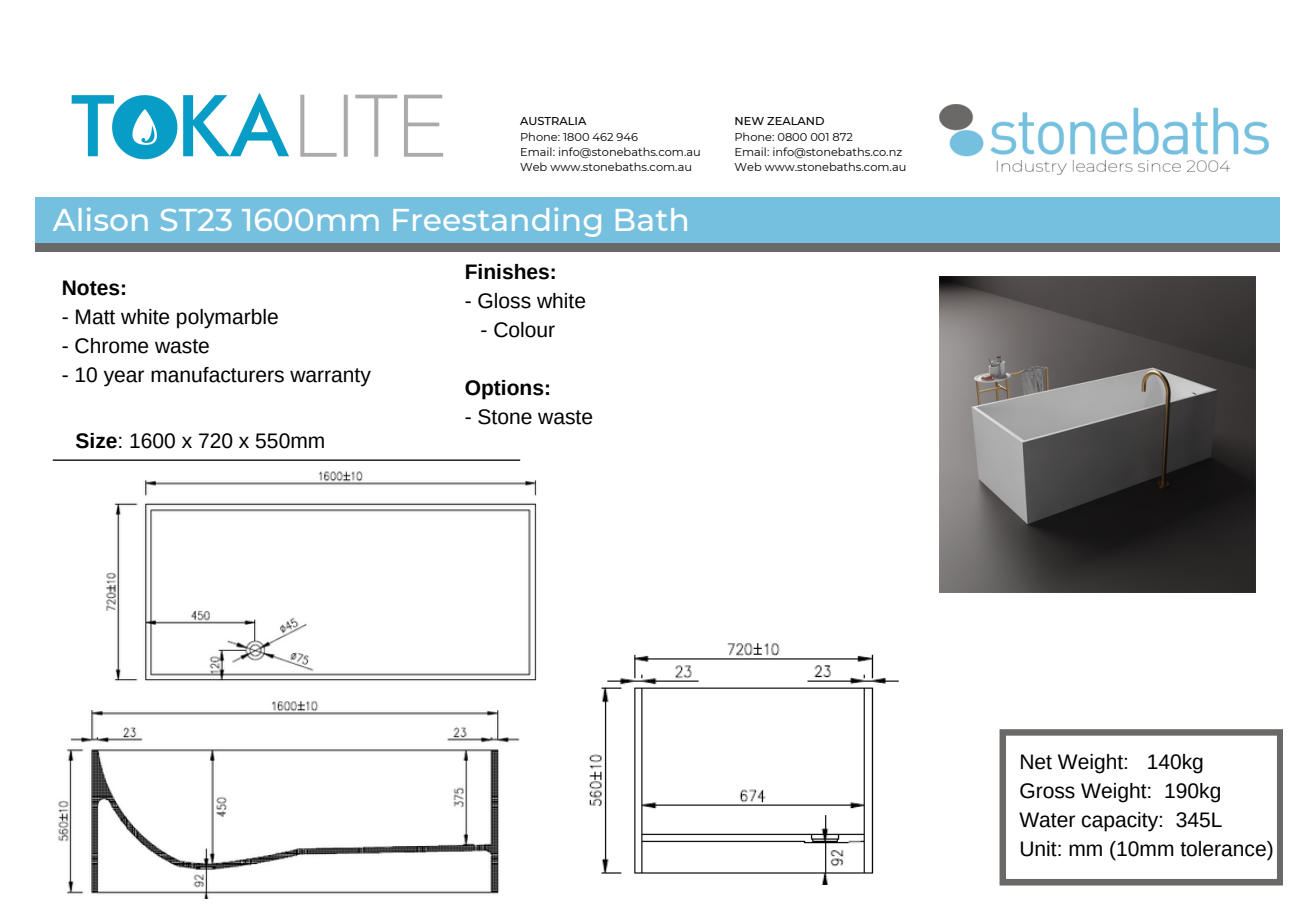
<style>
.page{position:relative;width:1313px;height:919px;background:#fff}
.page>*{position:absolute;margin:0;border:0;box-sizing:border-box;transform-origin:0 0}
.t1{font:500 31.5px "Montserrat";color:#fff}
.t2{font:21px/28.9px "Arimo";color:#000}
.t3{font:700 21px "Arimo";color:#000}
.t4{font:11.38px/15.2px "Montserrat";color:#000}
.t5{font:500 11.38px "Montserrat";color:#000}
.s1{font-weight:700}
</style>
<div class="page">
<img style="left:939px;top:105px;width:329px;height:69px">
<div style="left:35px;top:197px;width:1244px;height:47px;background:#75c0df"></div>
<div style="left:35px;top:243px;width:1244px;height:9px;background:#6b6868"></div>
<hr style="left:53px;top:459px;width:467px;height:2px;background:#000">
<svg style="left:999px;top:729px;width:284px;height:156px"></svg>
<img style="left:71px;top:92px;width:372px;height:68px">
<img style="left:939px;top:276px;width:316px;height:316px">
<img style="left:58px;top:701px;width:462px;height:197px">
<img style="left:106px;top:471px;width:431px;height:210px">
<img style="left:589px;top:643px;width:310px;height:242px">
<p class="t5" style="left:520px;top:114px;width:68px">AUSTRALIA</p>
<p class="t4" style="left:520px;top:129px;width:182px">Phone: 1800 462 946<br>Email: info@stonebaths.com.au<br>Web www.stonebaths.com.au</p>
<h1 class="t1" style="left:53px;top:200px;width:638px">Alison ST23 1600mm Freestanding Bath</h1>
<p class="t3" style="left:62px;top:276px;width:67px">Notes:</p>
<p class="t2" style="left:62px;top:302px;width:218px">- Matt white polymarble</p>
<p class="t2" style="left:62px;top:331px;width:150px">- Chrome waste</p>
<p class="t2" style="left:62px;top:360px;width:311px">- 10 year manufacturers warranty</p>
<p class="t2" style="left:76px;top:426px;width:251px"><span class="s1">Size</span>: 1600 x 720 x 550mm</p>
<p class="t3" style="left:465px;top:260px;width:94px">Finishes:</p>
<p class="t2" style="left:465px;top:286px;width:123px">- Gloss white</p>
<p class="t2" style="left:480px;top:315px;width:76px">- Colour</p>
<p class="t3" style="left:465px;top:376px;width:88px">Options:</p>
<p class="t2" style="left:465px;top:402px;width:130px">- Stone waste</p>
<p class="t5" style="left:734px;top:114px;width:92px">NEW ZEALAND</p>
<p class="t4" style="left:734px;top:129px;width:173px">Phone: 0800 001 872<br>Email: info@stonebaths.co.nz<br>Web www.stonebaths.com.au</p>
<p class="t2" style="left:1019px;top:747px;width:256px">Net Weight: 140kg<br>Gross Weight: 190kg<br>Water capacity: 345L<br>Unit: mm (10mm tolerance)</p>
</div>
